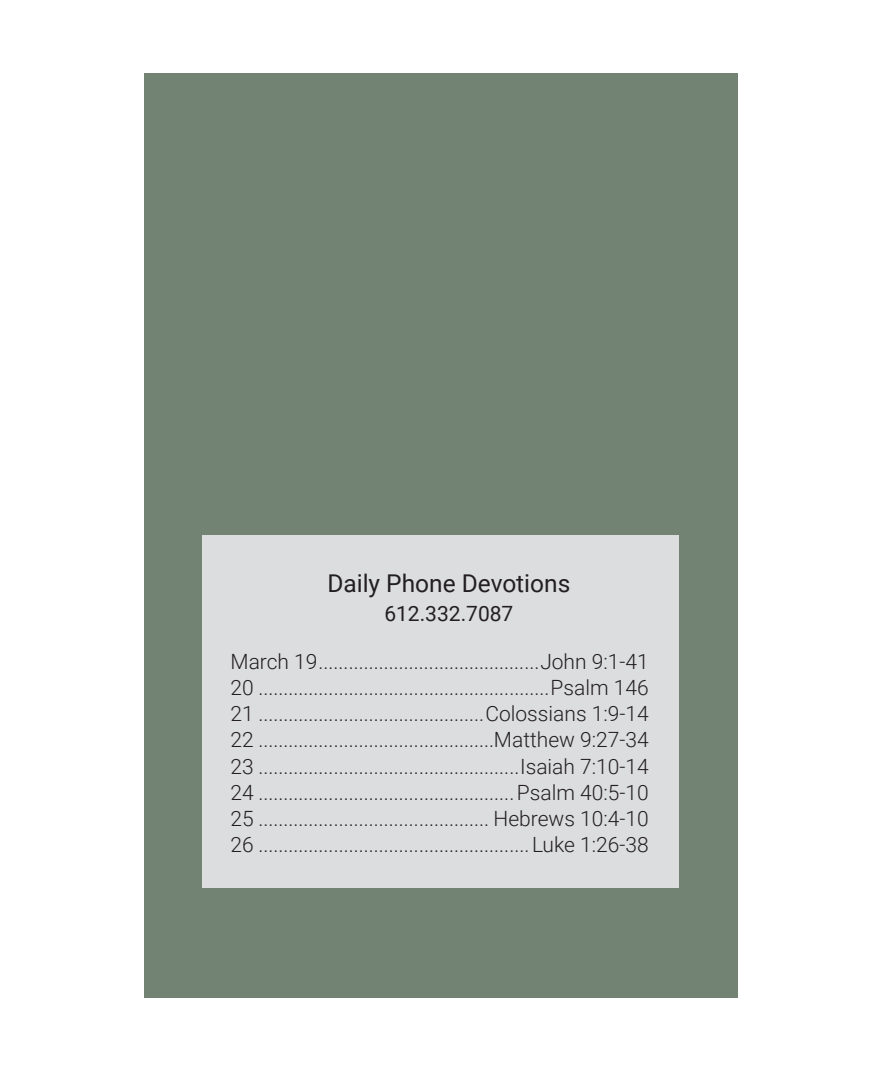
<style>
.page{position:relative;width:882px;height:1071px;background:#fff}
.page>*{position:absolute;margin:0;border:0;box-sizing:border-box;transform-origin:0 0}
.t1{font:24.5px "Roboto";color:#231f20}
.t2{font:300 21px "Roboto";color:#231f20}
.t3{font:21px "Roboto";color:#231f20}
</style>
<div class="page">
<div style="left:144px;top:73px;width:594px;height:925px;background:#738373"></div>
<div style="left:203px;top:536px;width:476px;height:352px;background:#dcdddf"></div>
<p class="t1" style="left:327px;top:567px;width:245px">Daily Phone Devotions</p>
<p class="t3" style="left:384px;top:599px;width:131px">612.332.7087</p>
<p class="t2" style="left:231px;top:646px;width:420px">March 19............................................John 9:1-41</p>
<p class="t2" style="left:231px;top:673px;width:420px">20 ..........................................................Psalm 146</p>
<p class="t2" style="left:231px;top:699px;width:420px">21 .............................................Colossians 1:9-14</p>
<p class="t2" style="left:231px;top:725px;width:420px">22 ...............................................Matthew 9:27-34</p>
<p class="t2" style="left:231px;top:751px;width:420px">23 ....................................................Isaiah 7:10-14</p>
<p class="t2" style="left:231px;top:778px;width:420px">24 ...................................................Psalm 40:5-10</p>
<p class="t2" style="left:231px;top:804px;width:420px">25 .............................................. Hebrews 10:4-10</p>
<p class="t2" style="left:231px;top:830px;width:420px">26 ......................................................Luke 1:26-38</p>
</div>
